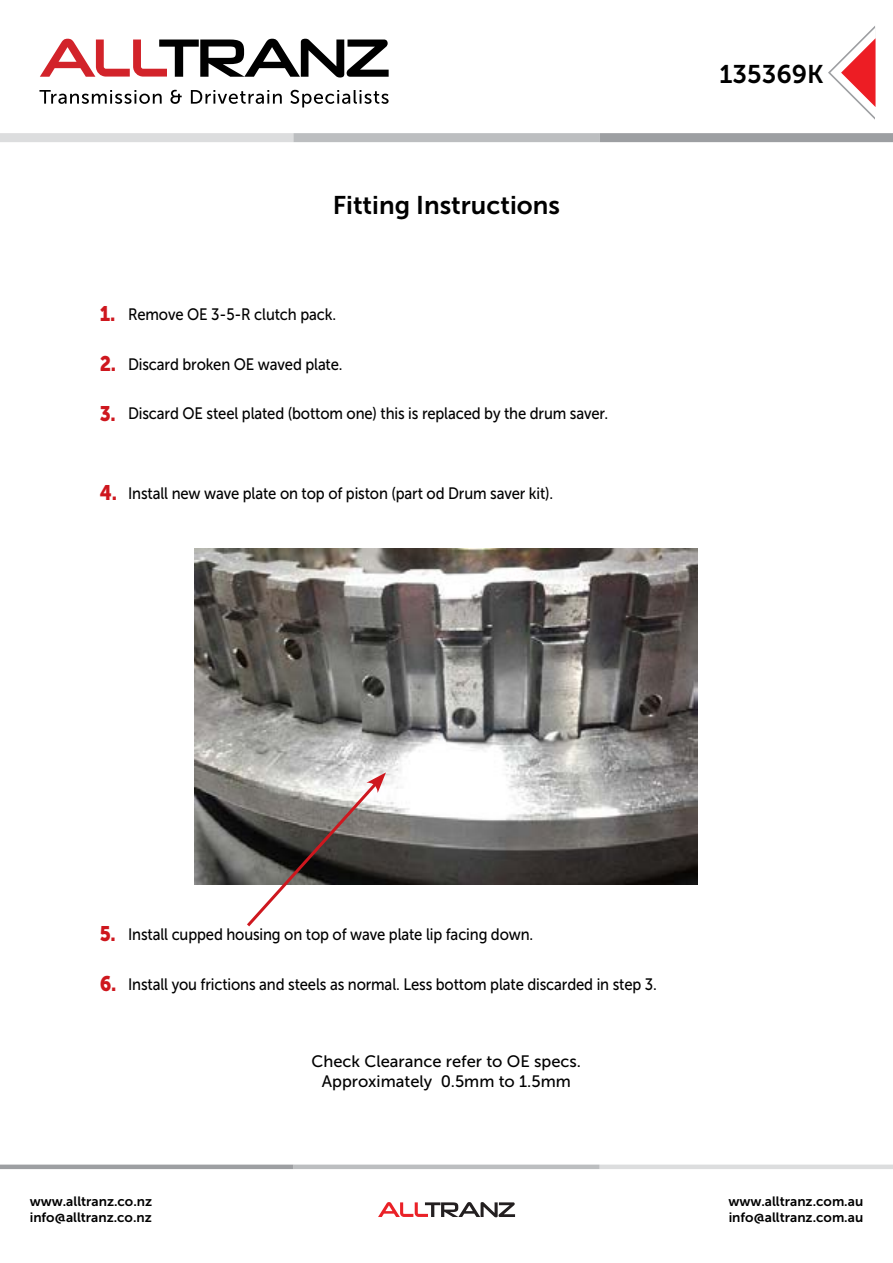
<style>
.page{position:relative;width:893px;height:1263px;background:#fff}
.page>*{position:absolute;margin:0;border:0;box-sizing:border-box;transform-origin:0 0}
.t1{font:25.5px "Museo Sans 700";color:#000}
.t2{font:16.5px "Museo Sans 500";letter-spacing:-.01em;color:#000;scale:.9 1}
.t3{font:16.5px/19.8px "Museo Sans 500";letter-spacing:-.01em;color:#000;text-align:center}
.t4{font:13.5px/16.2px "Museo Sans 700";color:#000}
.s1{font-family:"Museo Sans 900";font-size:21px;color:#ce171e}
</style>
<div class="page">
<div style="left:0;top:133px;width:293px;height:9px;background:#dcddde"></div>
<div style="left:293px;top:133px;width:307px;height:9px;background:#bcbec0"></div>
<div style="left:600px;top:133px;width:293px;height:9px;background:#9d9fa2"></div>
<div style="left:600px;top:1164px;width:293px;height:5px;background:#dcddde"></div>
<div style="left:293px;top:1164px;width:307px;height:5px;background:#bcbec0"></div>
<div style="left:0;top:1164px;width:293px;height:5px;background:#9d9fa2"></div>
<svg style="left:828px;top:26px;width:47px;height:94px"></svg>
<svg style="left:378px;top:1202px;width:137px;height:15px"></svg>
<svg style="left:39px;top:90px;width:123px;height:14px"></svg>
<svg style="left:170px;top:90px;width:12px;height:14px"></svg>
<svg style="left:191px;top:90px;width:91px;height:14px"></svg>
<svg style="left:290px;top:90px;width:99px;height:17px"></svg>
<svg style="left:40px;top:39px;width:349px;height:39px"></svg>
<img style="left:195px;top:549px;width:503px;height:335px">
<svg style="left:244px;top:772px;width:142px;height:155px"></svg>
<h1 class="t1" style="left:333px;top:191px;width:229px">Fitting Instructions</h1>
<p class="t2" style="left:100px;top:306px;width:264px"><span class="s1">1.</span> Remove OE 3-5-R clutch pack.</p>
<p class="t2" style="left:100px;top:355px;width:271px"><span class="s1">2.</span> Discard broken OE waved plate.</p>
<p class="t2" style="left:100px;top:405px;width:566px"><span class="s1">3.</span> Discard OE steel plated (bottom one) this is replaced by the drum saver.</p>
<p class="t2" style="left:100px;top:484px;width:505px"><span class="s1">4.</span> Install new wave plate on top of piston (part od Drum saver kit).</p>
<h1 class="t1" style="left:719px;top:60px;width:106px">135369K</h1>
<p class="t2" style="left:100px;top:925px;width:483px"><span class="s1">5.</span> Install cupped housing on top of wave plate lip facing down.</p>
<p class="t2" style="left:100px;top:975px;width:620px"><span class="s1">6.</span> Install you frictions and steels as normal. Less bottom plate discarded in step 3.</p>
<p class="t3" style="left:311px;top:1051px;width:271px">Check Clearance refer to OE specs.<br>Approximately 0.5mm to 1.5mm</p>
<p class="t4" style="left:30px;top:1193px;width:124px">www.alltranz.co.nz info@alltranz.co.nz</p>
<p class="t4" style="left:728px;top:1193px;width:136px">www.alltranz.com.au info@alltranz.com.au</p>
</div>
